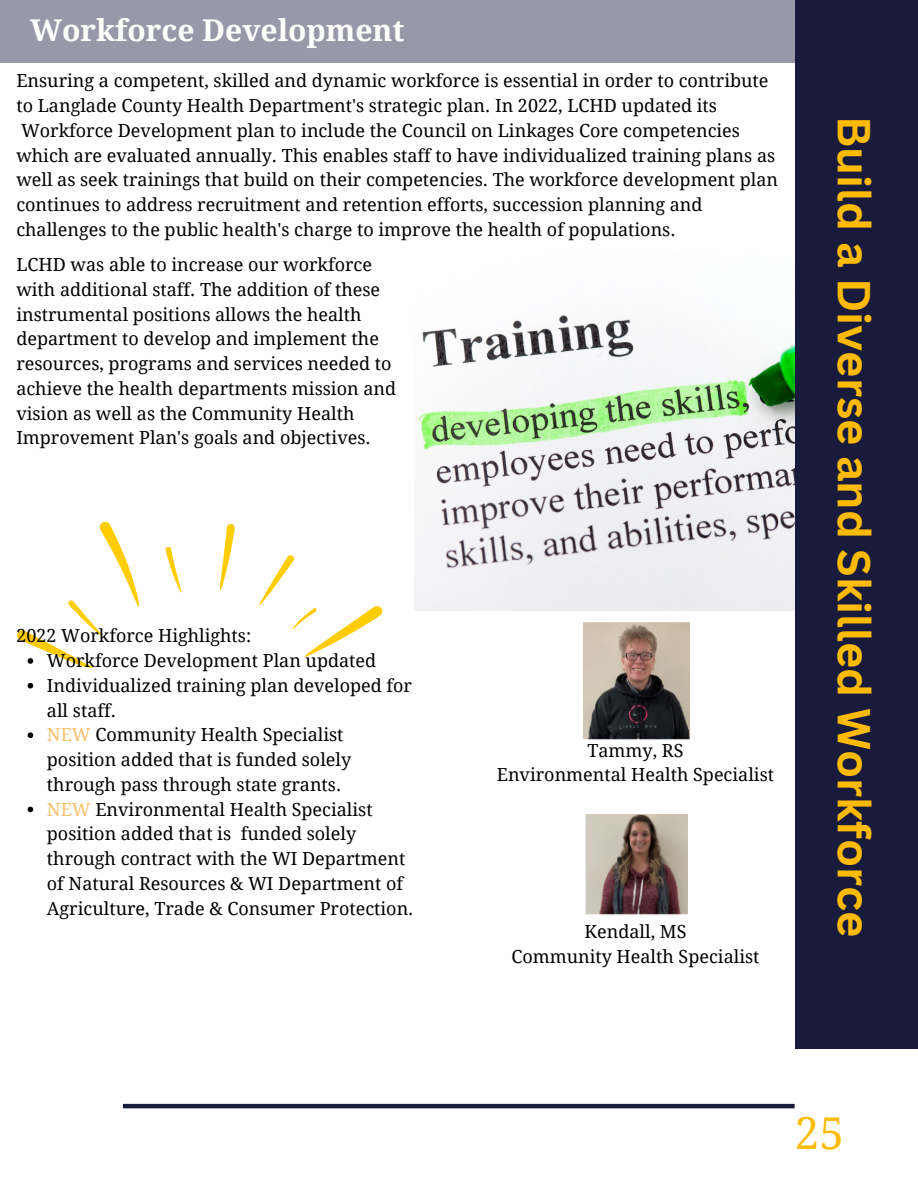
<style>
.page{position:relative;width:918px;height:1188px;background:#fff}
.page>*{position:absolute;margin:0;border:0;box-sizing:border-box;transform-origin:0 0}
.t1{font:700 45px "Canva Sans";color:#ffbb03}
.t2{font:43.95px "Droid Serif";color:#ffbb03}
.t3{font:700 30px "Droid Serif";color:#fff}
.t4{font:18px/24.8px "Droid Serif";color:#000}
.s1{color:#f8c06c}
</style>
<div class="page">
<div style="left:0;top:0;width:795px;height:62px;background:#9899a8"></div>
<img style="left:415px;top:315px;width:380px;height:295px">
<div style="left:795px;top:0;width:123px;height:1049px;background:#191b3d"></div>
<hr style="left:123px;top:1104px;width:672px;height:4px;background:#191b3d">
<svg style="left:166px;top:547px;width:16px;height:46px"></svg>
<svg style="left:219px;top:524px;width:16px;height:67px"></svg>
<svg style="left:259px;top:555px;width:123px;height:102px"></svg>
<img style="left:583px;top:622px;width:106px;height:118px">
<img style="left:585px;top:815px;width:103px;height:100px">
<svg style="left:17px;top:522px;width:123px;height:146px"></svg>
<svg style="left:28px;top:683px;width:5px;height:6px"></svg>
<svg style="left:28px;top:732px;width:5px;height:6px"></svg>
<svg style="left:28px;top:807px;width:5px;height:5px"></svg>
<h3 class="t3" style="left:30px;top:13px;width:376px">Workforce Development</h3>
<p class="t4" style="left:16px;top:69px;width:763px">Ensuring a competent, skilled and dynamic workforce is essential in order to contribute to Langlade County Health Department's strategic plan. In 2022, LCHD updated its Workforce Development plan to include the Council on Linkages Core competencies which are evaluated annually. This enables staff to have individualized training plans as well as seek trainings that build on their competencies. The workforce development plan continues to address recruitment and retention efforts, succession planning and challenges to the public health's charge to improve the health of populations.</p>
<p class="t4" style="left:16px;top:253px;width:381px">LCHD was able to increase our workforce with additional staff. The addition of these instrumental positions allows the health department to develop and implement the resources, programs and services needed to achieve the health departments mission and vision as well as the Community Health Improvement Plan's goals and objectives.</p>
<p class="t4" style="left:16px;top:624px;width:236px">2022 Workforce Highlights:</p>
<p class="t4" style="left:47px;top:649px;width:368px">Workforce Development Plan updated Individualized training plan developed for all staff.<br><span class="s1">NEW</span> Community Health Specialist position added that is funded solely through pass through state grants.<br><span class="s1">NEW</span> Environmental Health Specialist position added that is funded solely through contract with the WI Department of Natural Resources &amp; WI Department of Agriculture, Trade &amp; Consumer Protection.</p>
<p class="t4" style="left:497px;top:738px;width:279px;text-align:center">Tammy, RS<br>Environmental Health Specialist</p>
<p class="t4" style="left:511px;top:920px;width:250px;text-align:center">Kendall, MS<br>Community Health Specialist</p>
<h1 class="t1" style="left:886px;top:116px;width:823px;rotate:90deg">Build a Diverse and Skilled Workforce</h1>
<h2 class="t2" style="left:795px;top:1108px;width:51px">25</h2>
</div>
